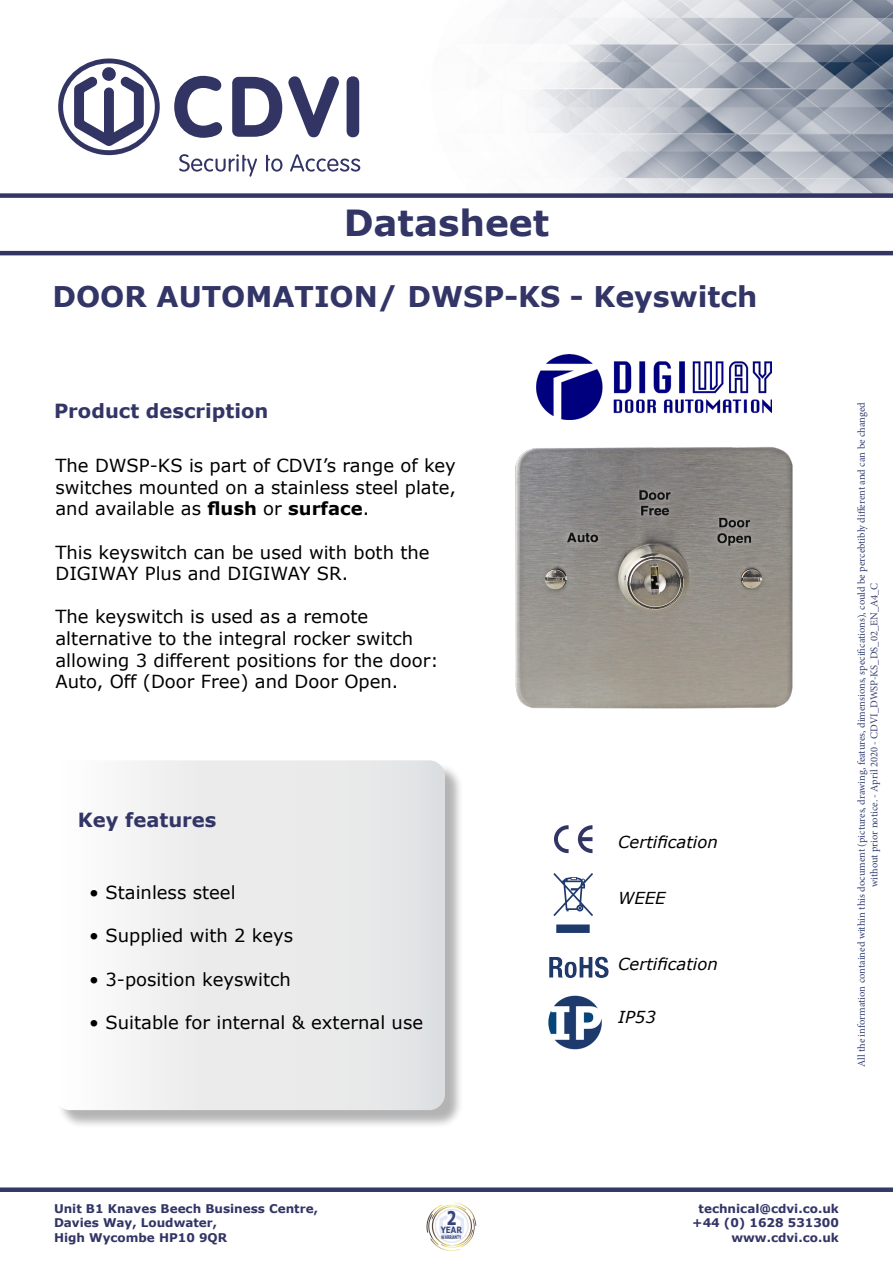
<style>
.page{position:relative;width:893px;height:1263px;background:#fff}
.page>*{position:absolute;margin:0;border:0;box-sizing:border-box;transform-origin:0 0}
.t1{font:700 36px "Verdana";color:#323566}
.t2{font:700 28.5px "Verdana";color:#323566}
.t3{font:700 19.5px "Verdana";color:#323566}
.t4{font:18px/21.6px "Verdana";color:#000}
.t5{font:italic 16.5px "Verdana";color:#000}
.t6{font:700 12px "Verdana";color:#323566}
.t7{font:10.5px/12.6px "Minion Pro";color:#354273;text-align:center}
.t8{font:700 8.7px "Verdana";color:#374378;scale:.82 1}
.t9{font:700 4.95px "Verdana";color:#374378;scale:.62 1}
.s1{font-weight:700}
</style>
<div class="page">
<img style="left:346px;top:0;width:547px;height:193px">
<div style="left:0;top:193px;width:893px;height:5px;background:#323566"></div>
<div style="left:0;top:1187px;width:893px;height:5px;background:#323967"></div>
<hr style="left:0;top:251px;width:893px;height:4px;background:#323564">
<div style="left:56px;top:763px;width:408px;height:366px;background:#000;opacity:.3"></div>
<svg style="left:56px;top:760px;width:389px;height:350px"></svg>
<svg style="left:58px;top:59px;width:102px;height:96px"></svg>
<svg style="left:179px;top:154px;width:78px;height:23px"></svg>
<svg style="left:266px;top:155px;width:16px;height:17px"></svg>
<svg style="left:290px;top:154px;width:70px;height:18px"></svg>
<svg style="left:174px;top:76px;width:48px;height:62px"></svg>
<svg style="left:232px;top:77px;width:50px;height:60px"></svg>
<svg style="left:288px;top:76px;width:51px;height:61px"></svg>
<div style="left:347px;top:76px;width:12px;height:61px;background:#323564;border-radius:6px"></div>
<img style="left:415px;top:399px;width:378px;height:381px">
<img style="left:536px;top:354px;width:235px;height:65px">
<svg style="left:578px;top:825px;width:14px;height:28px"></svg>
<svg style="left:554px;top:825px;width:15px;height:28px"></svg>
<img style="left:548px;top:995px;width:54px;height:55px">
<svg style="left:553px;top:873px;width:40px;height:60px"></svg>
<img style="left:549px;top:956px;width:60px;height:22px">
<svg style="left:426px;top:1202px;width:50px;height:49px"></svg>
<p class="t1" style="left:344px;top:199px;width:207px">Datasheet</p>
<p class="t2" style="left:52px;top:278px;width:706px">DOOR AUTOMATION/ DWSP-KS - Keyswitch</p>
<p class="t3" style="left:54px;top:398px;width:216px">Product description</p>
<p class="t4" style="left:56px;top:455px;width:402px;text-align:justify">The DWSP-KS is part of CDVI’s range of key switches mounted on a stainless steel plate, and available as <span class="s1">flush</span> or <span class="s1">surface</span>.</p>
<p class="t4" style="left:56px;top:541px;width:376px">This keyswitch can be used with both the<br>DIGIWAY Plus and DIGIWAY SR.</p>
<p class="t4" style="left:56px;top:606px;width:314px">The keyswitch is used as a remote</p>
<p class="t4" style="left:56px;top:628px;width:385px">alternative to the integral rocker switch allowing 3 different positions for the door:<br>Auto, Off (Door Free) and Door Open.</p>
<p class="t3" style="left:78px;top:807px;width:140px">Key features</p>
<p class="t4" style="left:89px;top:882px;width:148px">• Stainless steel</p>
<p class="t4" style="left:89px;top:925px;width:205px">• Supplied with 2 keys</p>
<p class="t4" style="left:89px;top:968px;width:203px">• 3-position keyswitch</p>
<p class="t4" style="left:89px;top:1012px;width:335px">• Suitable for internal &amp; external use</p>
<p class="t5" style="left:618px;top:831px;width:101px">Certification</p>
<p class="t5" style="left:618px;top:887px;width:49px">WEEE</p>
<p class="t5" style="left:618px;top:954px;width:101px">Certification</p>
<p class="t5" style="left:618px;top:1006px;width:39px">IP53</p>
<p class="t7" style="left:855px;top:1067px;width:667px;rotate:-90deg">All the information contained within this document (pictures, drawing, features, dimensions, specifications), could be percebtibly different and can be changed without prior notice. - April 2020 - CDVI_DWSP-KS_DS_02_EN_A4_C</p>
<p class="t6" style="left:54px;top:1201px;width:266px">Unit B1 Knaves Beech Business Centre,</p>
<p class="t6" style="left:54px;top:1215px;width:165px">Davies Way, Loudwater,</p>
<p class="t6" style="left:54px;top:1230px;width:175px">High Wycombe HP10 9QR</p>
<p class="t8" style="left:441px;top:1224px;width:27px">YEAR<sup>2</sup></p>
<p class="t9" style="left:441px;top:1234px;width:34px">WARRANTY</p>
<p class="t6" style="left:699px;top:1201px;width:142px">technical@cdvi.co.uk</p>
<p class="t6" style="left:692px;top:1215px;width:148px">+44 (0) 1628 531300</p>
<p class="t6" style="left:731px;top:1230px;width:109px">www.cdvi.co.uk</p>
</div>
